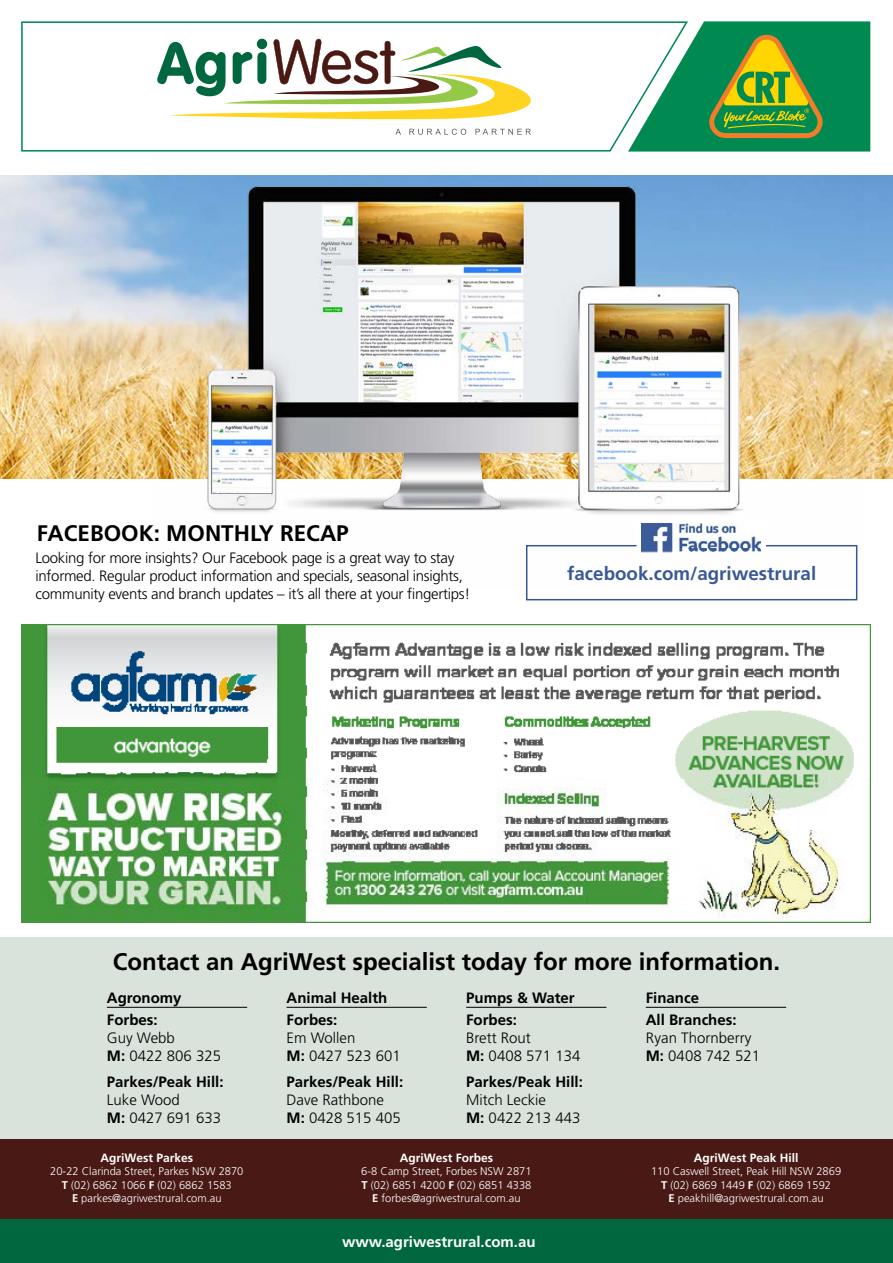
<style>
.page{position:relative;width:893px;height:1263px;background:#fff}
.page>*{position:absolute;margin:0;border:0;box-sizing:border-box;transform-origin:0 0}
.t1{font:700 24px "Frutiger LT Std";color:#000}
.t2{font:700 22.5px "Frutiger LT Std";color:#000}
.t3{font:700 18.75px "Frutiger LT Std";color:#3a5994}
.t4{font:300 15px/18px "Frutiger LT Std";letter-spacing:-.02em;color:#000}
.t5{font:300 15px/18px "Frutiger LT Std";color:#000}
.t6{font:700 15px/22.2px "Frutiger LT Std";color:#000}
.t7{font:700 15px "Frutiger LT Std";color:#fff}
.t8{font:700 12px "Frutiger LT Std";color:#fff}
.t9{font:300 11.1px/13.4px "Frutiger LT Std";color:#fff;text-align:center}
.s1{font-weight:700}
</style>
<div class="page">
<img style="left:0;top:176px;width:893px;height:302px">
<img style="left:154px;top:175px;width:710px;height:414px">
<div style="left:0;top:1218px;width:893px;height:45px;background:#00673e"></div>
<div style="left:0;top:938px;width:893px;height:227px;background:#d9e2db"></div>
<hr style="left:107px;top:1007px;width:140px;height:1px;background:#000">
<hr style="left:286px;top:1007px;width:141px;height:1px;background:#000">
<hr style="left:646px;top:1007px;width:140px;height:1px;background:#000">
<hr style="left:466px;top:1007px;width:140px;height:1px;background:#000">
<div style="left:526px;top:545px;width:331px;height:55px;border:2px solid #395893"></div>
<div style="left:637px;top:522px;width:128px;height:30px;background:#fff"></div>
<img style="left:641px;top:524px;width:120px;height:26px">
<div style="left:637px;top:522px;width:128px;height:30px;border:1px solid #fff"></div>
<img style="left:22px;top:625px;width:848px;height:298px">
<div style="left:0;top:1139px;width:893px;height:79px;background:#491915"></div>
<svg style="left:21px;top:21px;width:607px;height:131px"></svg>
<svg style="left:628px;top:21px;width:242px;height:131px;background:#49a163"></svg>
<svg style="left:157px;top:39px;width:440px;height:81px"></svg>
<svg style="left:395px;top:129px;width:6px;height:6px"></svg>
<svg style="left:409px;top:129px;width:57px;height:6px"></svg>
<svg style="left:475px;top:129px;width:56px;height:6px"></svg>
<h2 class="t2" style="left:37px;top:520px;width:313px">FACEBOOK: MONTHLY RECAP</h2>
<h3 class="t4" style="left:36px;top:549px;width:436px">Looking for more insights? Our Facebook page is a great way to stay informed. Regular product information and specials, seasonal insights, community events and branch updates – it’s all there at your fingertips!</h3>
<h3 class="t3" style="left:567px;top:562px;width:251px">facebook.com/agriwestrural</h3>
<h1 class="t1" style="left:113px;top:947px;width:669px">Contact an AgriWest specialist today for more information.</h1>
<h3 class="t6" style="left:107px;top:986px;width:76px">Agronomy<br>Forbes:</h3>
<h3 class="t5" style="left:107px;top:1029px;width:116px">Guy Webb<br><span class="s1">M:</span> 0422 806 325</h3>
<h3 class="t6" style="left:107px;top:1071px;width:118px">Parkes/Peak Hill:</h3>
<h3 class="t5" style="left:107px;top:1091px;width:116px">Luke Wood<br><span class="s1">M:</span> 0427 691 633</h3>
<p class="t8" style="left:101px;top:1151px;width:94px">AgriWest Parkes</p>
<p class="t9" style="left:50px;top:1165px;width:195px">20-22 Clarinda Street, Parkes NSW 2870<br><span class="s1">T</span> (02) 6862 1066 <span class="s1">F</span> (02) 6862 1583<br><span class="s1">E</span> parkes@agriwestrural.com.au</p>
<h3 class="t6" style="left:286px;top:986px;width:102px">Animal Health<br>Forbes:</h3>
<h3 class="t5" style="left:286px;top:1029px;width:116px">Em Wollen<br><span class="s1">M:</span> 0427 523 601</h3>
<h3 class="t6" style="left:286px;top:1071px;width:118px">Parkes/Peak Hill:</h3>
<h3 class="t5" style="left:286px;top:1091px;width:116px">Dave Rathbone<br><span class="s1">M:</span> 0428 515 405</h3>
<h3 class="t6" style="left:466px;top:986px;width:110px">Pumps &amp; Water<br>Forbes:</h3>
<h3 class="t5" style="left:466px;top:1029px;width:116px">Brett Rout<br><span class="s1">M:</span> 0408 571 134</h3>
<h3 class="t6" style="left:466px;top:1071px;width:118px">Parkes/Peak Hill:</h3>
<h3 class="t5" style="left:466px;top:1091px;width:116px">Mitch Leckie<br><span class="s1">M:</span> 0422 213 443</h3>
<p class="t8" style="left:400px;top:1151px;width:95px">AgriWest Forbes</p>
<p class="t9" style="left:361px;top:1165px;width:172px">6-8 Camp Street, Forbes NSW 2871<br><span class="s1">T</span> (02) 6851 4200 <span class="s1">F</span> (02) 6851 4338<br><span class="s1">E</span> forbes@agriwestrural.com.au</p>
<h3 class="t7" style="left:342px;top:1233px;width:195px">www.agriwestrural.com.au</h3>
<h3 class="t6" style="left:646px;top:986px;width:92px">Finance<br>All Branches:</h3>
<h3 class="t5" style="left:646px;top:1029px;width:116px">Ryan Thornberry<br><span class="s1">M:</span> 0408 742 521</h3>
<p class="t8" style="left:694px;top:1151px;width:106px">AgriWest Peak Hill</p>
<p class="t9" style="left:651px;top:1165px;width:192px">110 Caswell Street, Peak Hill NSW 2869<br><span class="s1">T</span> (02) 6869 1449 <span class="s1">F</span> (02) 6869 1592<br><span class="s1">E</span> peakhill@agriwestrural.com.au</p>
</div>
